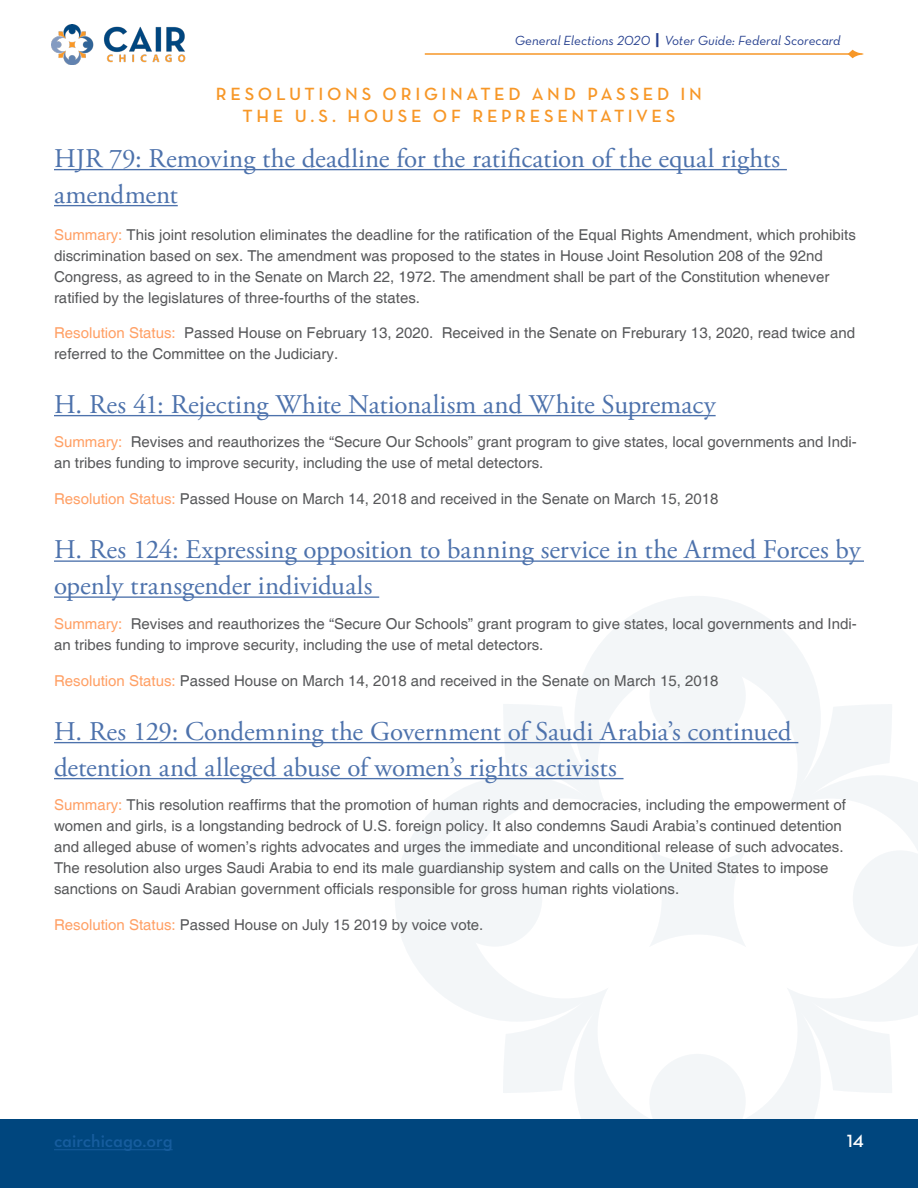
<style>
.page{position:relative;width:918px;height:1188px;background:#fff}
.page>*{position:absolute;margin:0;border:0;box-sizing:border-box;transform-origin:0 0}
.Paragraph_Style_1{font:27px/36px "Adobe Garamond Pro";color:#4d72ac}
.Subheader{font:18px/21.6px "Neutra Text Demi Alt";letter-spacing:.205em;color:#f79727;text-align:center}
.t1{font:18px "Neutra Text Demi Alt";color:#175d9e}
.t2{font:18px "Neutra Text Demi Alt";color:#fff}
.Body{font:15px/21px "Helvetica";color:#57585a}
.Paragraph_Style_1-2{font:15px/21px "Helvetica";color:#57585a}
.t3{font:13.5px "Neutra Text Book Italic Alt";color:#253f8e}
.s1{font-family:"Neutra Text";font-weight:700;font-size:16.5px}
.s2{color:#ffa065}
</style>
<div class="page">
<div style="left:0;top:1119px;width:918px;height:69px;background:#00467e"></div>
<hr style="left:54px;top:1149px;width:119px;height:1px;background:#175d9e">
<img style="left:52px;top:24px;width:134px;height:40px">
<hr style="left:425px;top:53px;width:426px;height:2px;background:#f79727">
<svg style="left:848px;top:50px;width:16px;height:8px"></svg>
<svg style="left:576px;top:596px;width:244px;height:184px;fill:#f3f6f8"></svg>
<svg style="left:395px;top:777px;width:147px;height:243px;fill:#f3f6f8"></svg>
<svg style="left:503px;top:704px;width:106px;height:106px"></svg>
<svg style="left:576px;top:1054px;width:243px;height:65px;fill:#f3f6f8"></svg>
<svg style="left:503px;top:987px;width:106px;height:106px"></svg>
<svg style="left:786px;top:704px;width:132px;height:389px"></svg>
<div style="left:649px;top:850px;width:98px;height:97px;background:#f3f6f8"></div>
<hr style="left:54px;top:169px;width:733px;height:1px;background:#4d72ac">
<hr style="left:54px;top:205px;width:124px;height:1px;background:#4d72ac">
<hr style="left:54px;top:415px;width:662px;height:1px;background:#4d72ac">
<hr style="left:54px;top:560px;width:810px;height:2px;background:#4d72ac">
<hr style="left:54px;top:596px;width:325px;height:2px;background:#4d72ac">
<hr style="left:54px;top:742px;width:744px;height:1px;background:#4d72ac">
<hr style="left:54px;top:778px;width:570px;height:1px;background:#4d72ac">
<p class="t3" style="left:515px;top:33px;width:327px">General Elections 2020 <span class="s1">|</span> Voter Guide: Federal Scorecard</p>
<p class="Subheader" style="left:216px;top:83px;width:488px">RESOLUTIONS ORIGINATED AND PASSED IN<br>THE U.S. HOUSE OF REPRESENTATIVES</p>
<p class="Paragraph_Style_1" style="left:54px;top:141px;width:728px">HJR 79: Removing the deadline for the ratification of the equal rights amendment</p>
<p class="Paragraph_Style_1-2" style="left:54px;top:225px;width:803px"><span class="s2">Summary:</span> This joint resolution eliminates the deadline for the ratification of the Equal Rights Amendment, which prohibits discrimination based on sex. The amendment was proposed to the states in House Joint Resolution 208 of the 92nd Congress, as agreed to in the Senate on March 22, 1972. The amendment shall be part of the Constitution whenever ratified by the legislatures of three-fourths of the states.</p>
<p class="Body" style="left:54px;top:323px;width:803px"><span class="s2">Resolution Status:</span> Passed House on February 13, 2020. Received in the Senate on Freburary 13, 2020, read twice and referred to the Committee on the Judiciary.</p>
<p class="Paragraph_Style_1" style="left:54px;top:387px;width:663px">H. Res 41: Rejecting White Nationalism and White Supremacy</p>
<p class="Body" style="left:54px;top:432px;width:804px"><span class="s2">Summary:</span> Revises and reauthorizes the “Secure Our Schools” grant program to give states, local governments and Indi&shy;an tribes funding to improve security, including the use of metal detectors.</p>
<p class="Body" style="left:54px;top:489px;width:666px"><span class="s2">Resolution Status:</span> Passed House on March 14, 2018 and received in the Senate on March 15, 2018</p>
<p class="Paragraph_Style_1" style="left:54px;top:533px;width:808px">H. Res 124: Expressing opposition to banning service in the Armed Forces by openly transgender individuals</p>
<p class="Body" style="left:54px;top:614px;width:804px"><span class="s2">Summary:</span> Revises and reauthorizes the “Secure Our Schools” grant program to give states, local governments and Indi&shy;an tribes funding to improve security, including the use of metal detectors.</p>
<p class="Body" style="left:54px;top:671px;width:666px"><span class="s2">Resolution Status:</span> Passed House on March 14, 2018 and received in the Senate on March 15, 2018</p>
<p class="Paragraph_Style_1" style="left:54px;top:714px;width:739px">H. Res 129: Condemning the Government of Saudi Arabia’s continued detention and alleged abuse of women’s rights activists</p>
<p class="Body" style="left:54px;top:795px;width:793px"><span class="s2">Summary:</span> This resolution reaffirms that the promotion of human rights and democracies, including the empowerment of women and girls, is a longstanding bedrock of U.S. foreign policy. It also condemns Saudi Arabia’s continued detention and alleged abuse of women’s rights advocates and urges the immediate and unconditional release of such advocates.<br>The resolution also urges Saudi Arabia to end its male guardianship system and calls on the United States to impose sanctions on Saudi Arabian government officials responsible for gross human rights violations.</p>
<p class="Body" style="left:54px;top:915px;width:431px"><span class="s2">Resolution Status:</span> Passed House on July 15 2019 by voice vote.</p>
<p class="t1" style="left:54px;top:1130px;width:120px">cairchicago.org</p>
<p class="t2" style="left:847px;top:1130px;width:19px">14</p>
</div>
